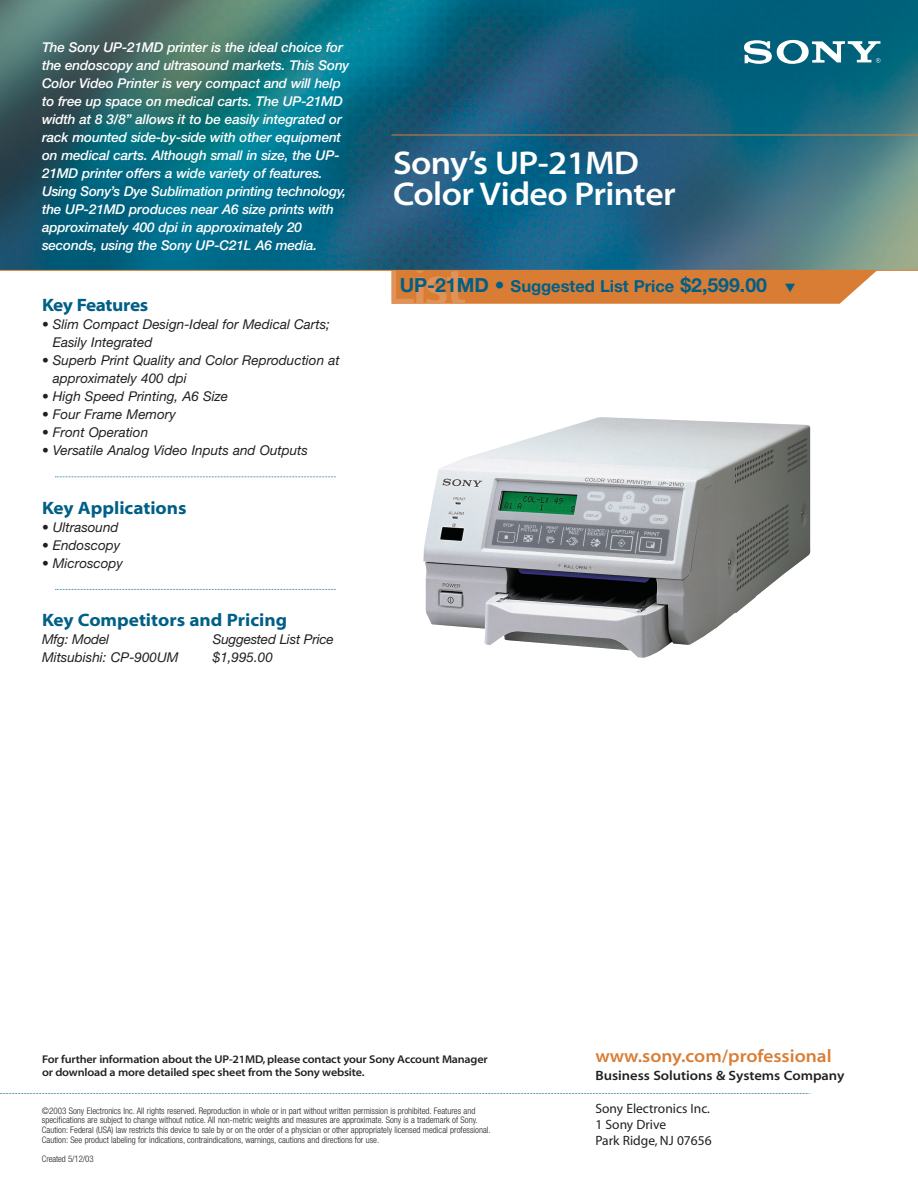
<style>
.page{position:relative;width:918px;height:1188px;background:#fff}
.page>*{position:absolute;margin:0;border:0;box-sizing:border-box;transform-origin:0 0}
.t1{font:33px/31.5px "Myriad MM 565 700";letter-spacing:-.02em;color:#fff}
.t2{font:18px "Myriad MM 700 700";color:#005f86}
.t3{font:18px "Myriad MM 565 700";color:#d97d35}
.t4{font:18px "Myriad MM 700 700";letter-spacing:-.025em;color:#005f86}
.t5{font:700 16.5px "Helvetica Neue";color:#005f86}
.t6{font:italic 500 13.5px/18px "Helvetica Neue";letter-spacing:-.01em;color:#fff}
.t7{font:italic 13.5px/18px "Helvetica Neue";color:#231f20}
.t8{font:13.5px/16.2px "Myriad MM 400 600";color:#231f20}
.t9{font:13.5px "Myriad MM 565 700";color:#231f20}
.t10{font:11.25px/13.5px "Myriad MM 565 700";letter-spacing:-.02em;color:#231f20}
.t11{font:300 condensed 9px/9.6px "Helvetica Neue";color:#231f20}
.s1{font-size:19.5px}
</style>
<div class="page">
<img style="left:0;top:0;width:918px;height:270px">
<svg style="left:744px;top:39px;width:136px;height:26px"></svg>
<svg style="left:56px;top:476px;width:280px;height:1px"></svg>
<svg style="left:56px;top:589px;width:280px;height:1px"></svg>
<svg style="left:0;top:1093px;width:811px;height:1px"></svg>
<hr style="left:392px;top:135px;width:526px;height:1px;background:#d97d35">
<img style="left:423px;top:417px;width:388px;height:241px">
<svg style="left:468px;top:271px;width:409px;height:33px;background:#db833f"></svg>
<img style="left:392px;top:271px;width:76px;height:33px">
<hr style="left:0;top:270px;width:918px;height:1px;background:#d97d35">
<p class="t6" style="left:42px;top:39px;width:309px">The Sony UP-21MD printer is the ideal choice for the endoscopy and ultrasound markets. This Sony Color Video Printer is very compact and will help to free up space on medical carts. The UP-21MD width at 8 3/8” allows it to be easily integrated or rack mounted side-by-side with other equipment on medical carts. Although small in size, the UP-21MD printer offers a wide variety of features.<br>Using Sony’s Dye Sublimation printing technology, the UP-21MD produces near A6 size prints with approximately 400 dpi in approximately 20 seconds, using the Sony UP-C21L A6 media.</p>
<h2 class="t4" style="left:42px;top:299px;width:108px">Key Features</h2>
<p class="t7" style="left:53px;top:317px;width:279px;text-indent:-11px">• Slim Compact Design-Ideal for Medical Carts;<br>Easily Integrated</p>
<p class="t7" style="left:53px;top:353px;width:288px;text-indent:-11px">• Superb Print Quality and Color Reproduction at approximately 400 dpi</p>
<p class="t7" style="left:42px;top:389px;width:188px">• High Speed Printing, A6 Size</p>
<p class="t7" style="left:42px;top:407px;width:136px">• Four Frame Memory</p>
<p class="t7" style="left:42px;top:425px;width:108px">• Front Operation</p>
<p class="t7" style="left:42px;top:443px;width:268px">• Versatile Analog Video Inputs and Outputs</p>
<h2 class="t2" style="left:42px;top:501px;width:146px">Key Applications</h2>
<p class="t7" style="left:42px;top:519px;width:78px">• Ultrasound</p>
<p class="t7" style="left:42px;top:537px;width:80px">• Endoscopy</p>
<p class="t7" style="left:42px;top:555px;width:83px">• Microscopy</p>
<h2 class="t2" style="left:42px;top:614px;width:247px">Key Competitors and Pricing</h2>
<p class="t7" style="left:42px;top:632px;width:69px">Mfg: Model</p>
<p class="t7" style="left:213px;top:632px;width:122px">Suggested List Price</p>
<p class="t7" style="left:42px;top:650px;width:138px">Mitsubishi: CP-900UM</p>
<p class="t7" style="left:213px;top:650px;width:62px">$1,995.00</p>
<h1 class="t1" style="left:393px;top:150px;width:284px">Sony’s UP-21MD<br>Color Video Printer</h1>
<p class="t5" style="left:400px;top:280px;width:397px"><span class="s1">UP-21MD •</span> Suggested List Price <span class="s1">$2,599.00</span> ▼</p>
<p class="t10" style="left:42px;top:1053px;width:447px">For further information about the UP-21MD, please contact your Sony Account Manager or download a more detailed spec sheet from the Sony website.</p>
<p class="t11" style="left:42px;top:1106px;width:450px">©2003 Sony Electronics Inc. All rights reserved. Reproduction in whole or in part without written permission is prohibited. Features and specifications are subject to change without notice. All non-metric weights and measures are approximate. Sony is a trademark of Sony.<br>Caution: Federal (USA) law restricts this device to sale by or on the order of a physician or other appropriately licensed medical professional.<br>Caution: See product labeling for indications, contraindications, warnings, cautions and directions for use.</p>
<p class="t11" style="left:42px;top:1154px;width:53px">Created 5/12/03</p>
<h2 class="t3" style="left:596px;top:1049px;width:238px">www.sony.com/professional</h2>
<p class="t9" style="left:596px;top:1071px;width:250px">Business Solutions &amp; Systems Company</p>
<p class="t8" style="left:596px;top:1101px;width:118px">Sony Electronics Inc.<br>1 Sony Drive<br>Park Ridge, NJ 07656</p>
</div>
